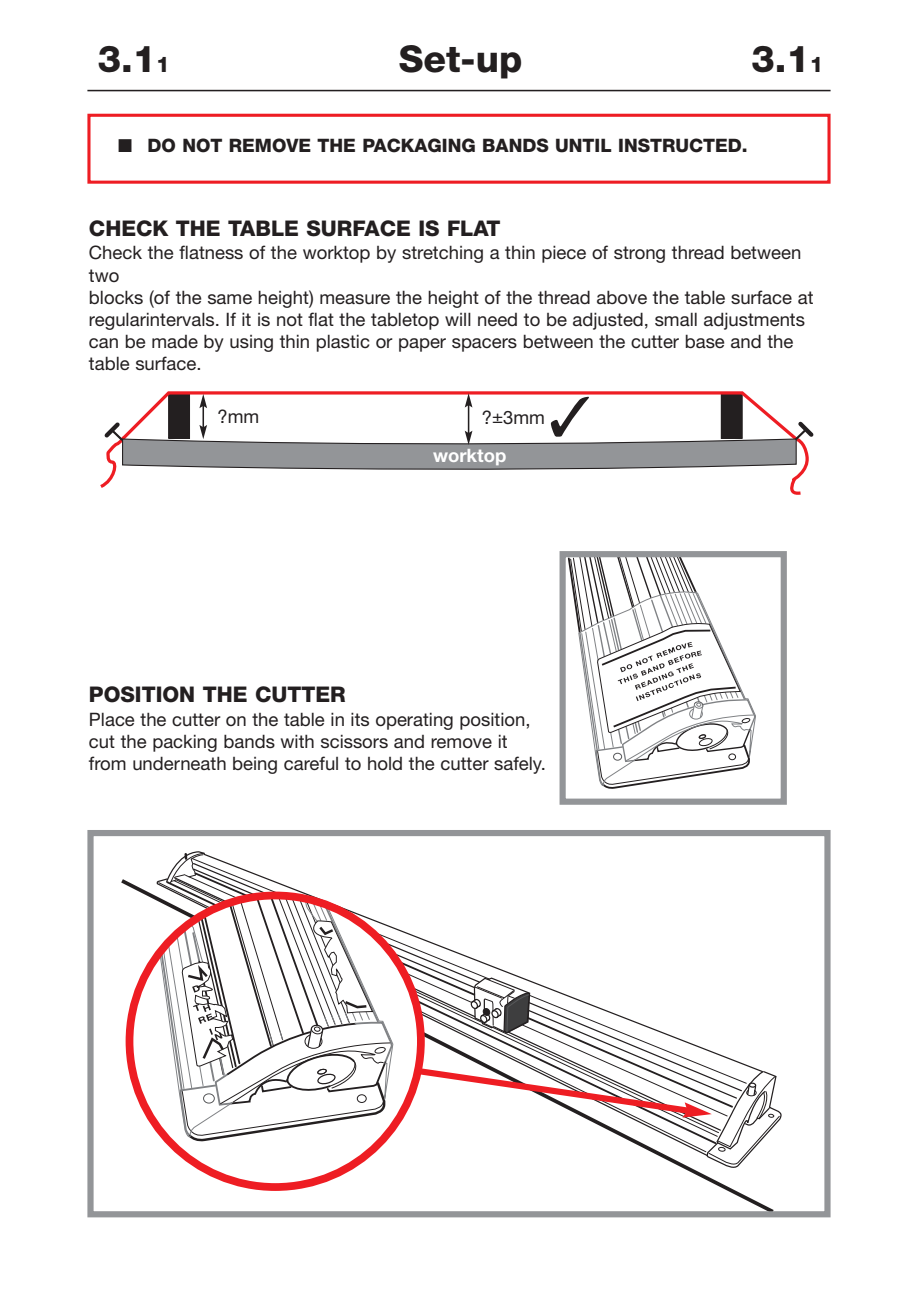
<style>
.page{position:relative;width:918px;height:1299px;background:#fff}
.page>*{position:absolute;margin:0;border:0;box-sizing:border-box;transform-origin:0 0}
.t1{font:800 37.05px "Helvetica Neue";color:#231f20}
.t2{font:800 21.6px "Helvetica Neue";color:#231f20}
.t3{font:18.45px/22.2px "Helvetica Neue";color:#231f20}
.t4{font:800 18.45px "Helvetica Neue";color:#231f20}
.t5{font:700 18.45px "Helvetica Neue";color:#fff}
.s1{font-size:21.6px}
</style>
<div class="page">
<hr style="left:87px;top:90px;width:744px;height:1px;background:#231f20">
<div style="left:87px;top:114px;width:744px;height:70px;border:3px solid #ee1d23"></div>
<div style="left:87px;top:830px;width:744px;height:387px;border:6px solid #939598"></div>
<svg style="left:567px;top:558px;width:189px;height:231px"></svg>
<div style="left:560px;top:551px;width:227px;height:253px;border:6px solid #939598"></div>
<svg style="left:143px;top:851px;width:639px;height:315px"></svg>
<svg style="left:126px;top:891px;width:299px;height:299px"></svg>
<svg style="left:166px;top:391px;width:635px;height:104px"></svg>
<svg style="left:100px;top:393px;width:713px;height:98px"></svg>
<h1 class="t1" style="left:98px;top:45px;width:73px">3.1<span class="s1">1</span></h1>
<h1 class="t1" style="left:399px;top:45px;width:125px">Set-up</h1>
<h1 class="t1" style="left:751px;top:45px;width:73px">3.1<span class="s1">1</span></h1>
<p class="t4" style="left:118px;top:139px;width:631px">■ DO NOT REMOVE THE PACKAGING BANDS UNTIL INSTRUCTED.</p>
<p class="t2" style="left:89px;top:220px;width:413px">CHECK THE TABLE SURFACE IS FLAT</p>
<p class="t3" style="left:89px;top:243px;width:726px">Check the flatness of the worktop by stretching a thin piece of strong thread between two<br>blocks (of the same height) measure the height of the thread above the table surface at regularintervals. If it is not flat the tabletop will need to be adjusted, small adjustments can be made by using thin plastic or paper spacers between the cutter base and the table surface.</p>
<p class="t3" style="left:217px;top:407px;width:43px">?mm</p>
<p class="t3" style="left:482px;top:408px;width:65px">?±3mm</p>
<p class="t5" style="left:433px;top:449px;width:75px">worktop</p>
<p class="t2" style="left:89px;top:686px;width:258px">POSITION THE CUTTER</p>
<p class="t3" style="left:89px;top:710px;width:458px">Place the cutter on the table in its operating position, cut the packing bands with scissors and remove it from underneath being careful to hold the cutter safely.</p>
</div>
